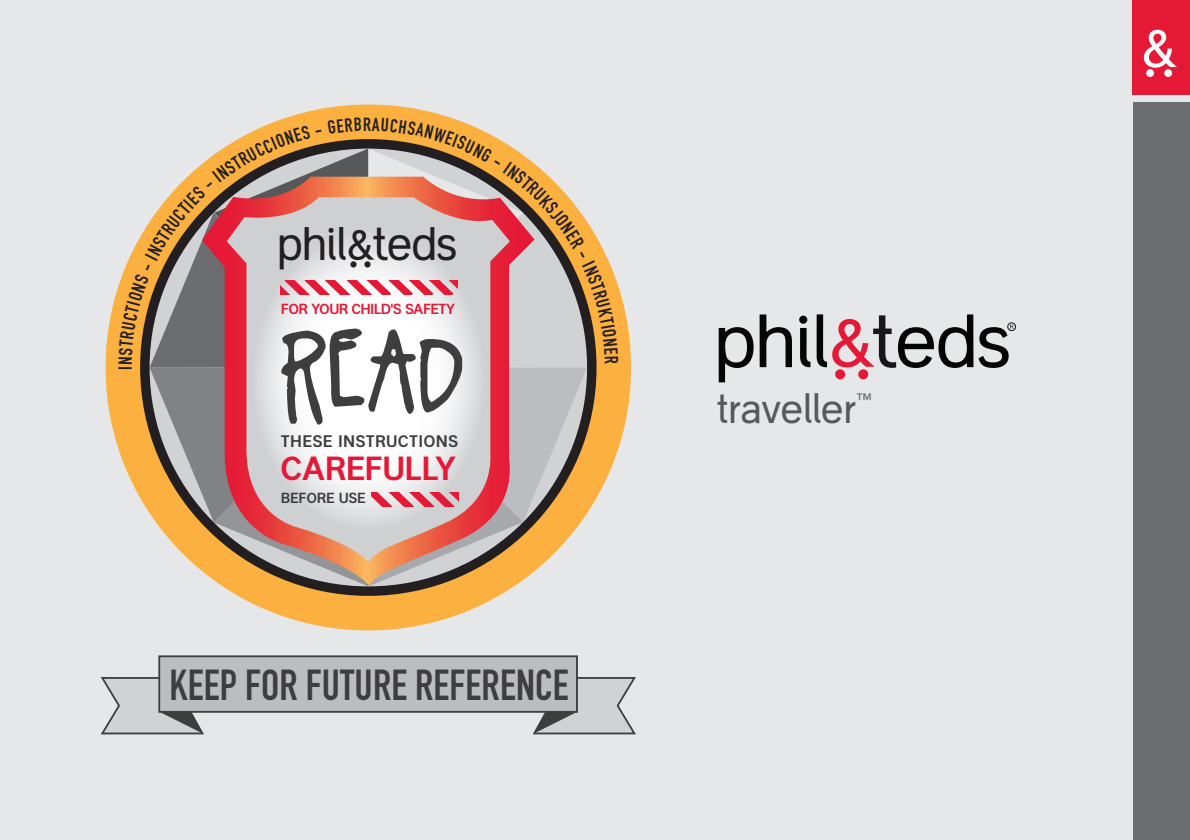
<style>
.page{position:relative;width:1190px;height:840px;background:#fff}
.page>*{position:absolute;margin:0;border:0;box-sizing:border-box;transform-origin:0 0}
.t1{font:101px "A Little Pot";color:#3e3e3f}
.t2{font:46.2px "Oblimey";color:#231f20}
.t3{font:42.8px "DIN Engschrift Std";letter-spacing:.005em;color:#3e3e3f}
.t4{font:40px "Oblimey";letter-spacing:.01em;color:#57585a}
.t5{font:700 32px "Oblimey";letter-spacing:.02em;color:#e51836}
.t6{font:18.8px "DIN Engschrift Std";color:#231f20}
.t7{font:700 16px "Oblimey";letter-spacing:.06em;color:#3e3e3f}
.t8{font:16px "Oblimey";color:#6c6d70}
.t9{font:700 14px "Oblimey";color:#e51836}
.t10{font:700 14px "Oblimey";letter-spacing:.03em;color:#3e3e3f}
</style>
<div class="page">
<div style="left:0;top:0;width:1190px;height:839px;background:#e6e7e9"></div>
<div style="left:1132px;top:0;width:58px;height:94px;background:#e51836"></div>
<div style="left:1133px;top:102px;width:57px;height:737px;background:#6c6d70"></div>
<svg style="left:1144px;top:30px;width:33px;height:47px"></svg>
<div style="left:835px;top:369px;width:10px;height:10px;background:#e51836;border-radius:50%"></div>
<div style="left:858px;top:369px;width:10px;height:10px;background:#e51836;border-radius:50%"></div>
<svg style="left:719px;top:327px;width:34px;height:55px"></svg>
<svg style="left:759px;top:314px;width:33px;height:53px"></svg>
<svg style="left:800px;top:328px;width:10px;height:39px"></svg>
<div style="left:799px;top:315px;width:8px;height:8px;background:#050504;border-radius:50%"></div>
<div style="left:1007px;top:322px;width:8px;height:8px;border:1px solid #121014;border-radius:50%"></div>
<svg style="left:816px;top:314px;width:197px;height:54px"></svg>
<div style="left:106px;top:104px;width:525px;height:526px;background:#fbb03f;border-radius:50%"></div>
<svg style="left:100px;top:677px;width:105px;height:58px;background:#bbbbbd"></svg>
<svg style="left:532px;top:677px;width:104px;height:58px;background:#babbbd"></svg>
<div style="left:159px;top:656px;width:418px;height:55px;background:#bcbdc0"></div>
<div style="left:158px;top:655px;width:420px;height:57px;border:2px solid #3e3e3f"></div>
<svg style="left:118px;top:117px;width:500px;height:469px"></svg>
<p class="t6" style="left:114px;top:369px;width:5px;rotate:-90deg">I</p>
<p class="t6" style="left:363px;top:113px;width:10px">R</p>
<p class="t2" style="left:277px;top:216px;width:181px">`</p>
<p class="t9" style="left:281px;top:301px;width:175px">FOR YOUR CHILD'S SAFETY</p>
<h1 class="t1" style="left:279px;top:320px;width:186px">READ</h1>
<p class="t7" style="left:281px;top:432px;width:179px">THESE INSTRUCTIONS</p>
<p class="t5" style="left:281px;top:451px;width:176px">CAREFULLY</p>
<p class="t10" style="left:281px;top:489px;width:86px">BEFORE USE</p>
<p class="t3" style="left:169px;top:659px;width:401px">KEEP FOR FUTURE REFERENCE</p>
<p class="t4" style="left:717px;top:385px;width:140px">traveller</p>
<p class="t8" style="left:856px;top:390px;width:17px">™</p>
</div>
